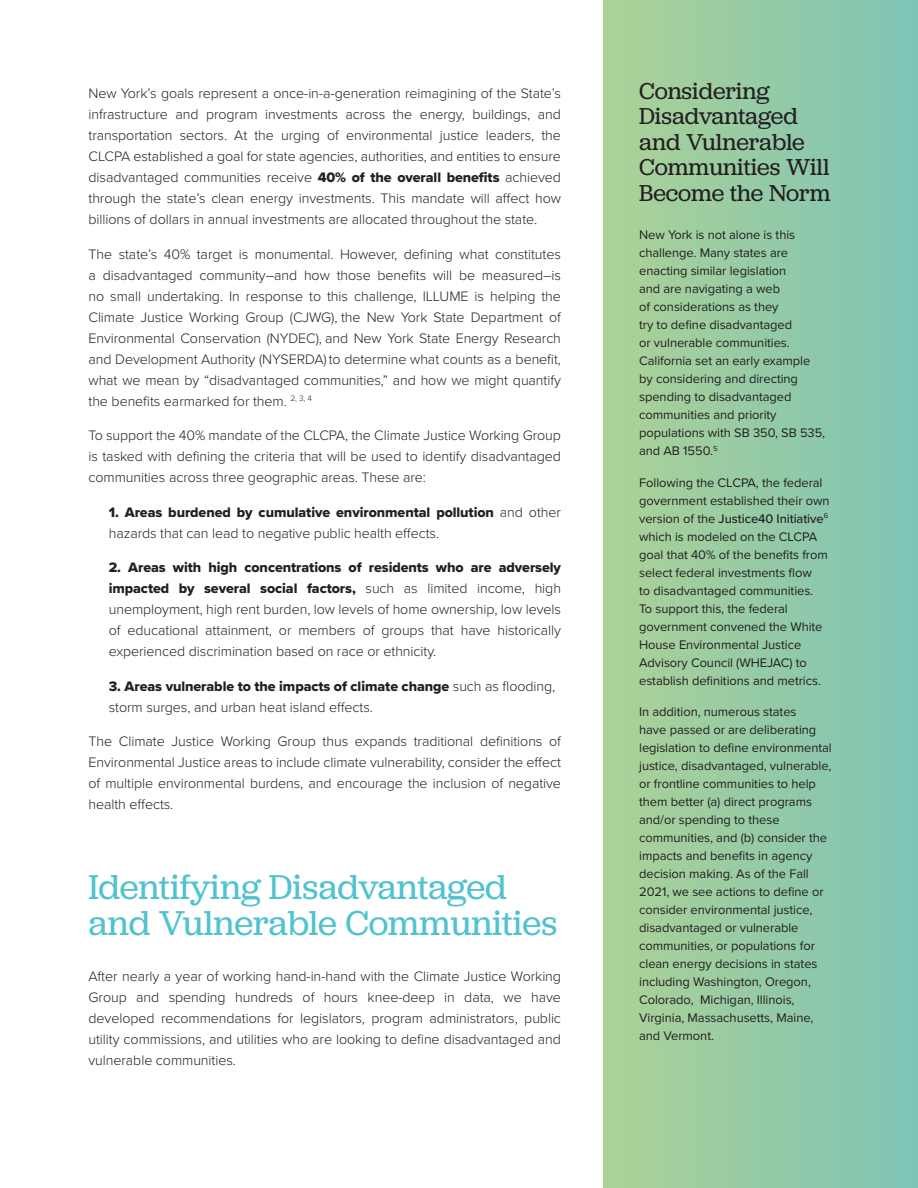
<style>
.page{position:relative;width:918px;height:1188px;background:#fff}
.page>*{position:absolute;margin:0;border:0;box-sizing:border-box;transform-origin:0 0}
.t1{font:36px/36px "Jubilat";letter-spacing:-.005em;color:#51c2cf}
.t2{font:24px/25.5px "Jubilat";letter-spacing:-.005em;color:#231f20}
.t3{font:300 14.25px/21px "Proxima Nova";letter-spacing:-.005em;color:#231f20;text-align:justify}
.t4{font:12.9px/18px "Proxima Nova";letter-spacing:-.005em;color:#231f20}
.s1{font-family:"Proxima Nova Extrabld";font-weight:400}
.s2{font-weight:500}
</style>
<div class="page">
<div style="left:603px;top:0;width:315px;height:1188px;background:linear-gradient(to right,#add296,#7ec4b5)"></div>
<p class="t3" style="left:88px;top:82px;width:474px">New York’s goals represent a once-in-a-generation reimagining of the State’s infrastructure and program investments across the energy, buildings, and transportation sectors. At the urging of environmental justice leaders, the CLCPA established a goal for state agencies, authorities, and entities to ensure disadvantaged communities receive <span class="s1">40% of the overall benefits</span> achieved through the state’s clean energy investments. This mandate will affect how billions of dollars in annual investments are allocated throughout the state.</p>
<p class="t3" style="left:88px;top:243px;width:474px">The state’s 40% target is monumental. However, defining what constitutes a disadvantaged community–and how those benefits will be measured–is no small undertaking. In response to this challenge, ILLUME is helping the Climate Justice Working Group (CJWG), the New York State Department of Environmental Conservation (NYDEC), and New York State Energy Research and Development Authority (NYSERDA) to determine what counts as a benefit, what we mean by “disadvantaged communities,” and how we might quantify the benefits earmarked for them. <sup>2,</sup> <sup>3,</sup> <sup>4</sup></p>
<p class="t3" style="left:89px;top:424px;width:474px">To support the 40% mandate of the CLCPA, the Climate Justice Working Group is tasked with defining the criteria that will be used to identify disadvantaged communities across three geographic areas. These are:</p>
<p class="t3" style="left:109px;top:501px;width:454px"><span class="s1">1. Areas burdened by cumulative environmental pollution</span> and other hazards that can lead to negative public health effects.</p>
<p class="t3" style="left:109px;top:556px;width:454px"><span class="s1">2. Areas with high concentrations of residents who are adversely impacted by several social factors,</span> such as limited income, high unemployment, high rent burden, low levels of home ownership, low levels of educational attainment, or members of groups that have historically experienced discrimination based on race or ethnicity.</p>
<p class="t3" style="left:109px;top:675px;width:448px"><span class="s1">3. Areas vulnerable to the impacts of climate change</span> such as flooding, storm surges, and urban heat island effects.</p>
<p class="t3" style="left:89px;top:730px;width:474px">The Climate Justice Working Group thus expands traditional definitions of Environmental Justice areas to include climate vulnerability, consider the effect of multiple environmental burdens, and encourage the inclusion of negative health effects.</p>
<p class="t1" style="left:88px;top:868px;width:470px">Identifying Disadvantaged and Vulnerable Communities</p>
<p class="t3" style="left:89px;top:965px;width:474px">After nearly a year of working hand-in-hand with the Climate Justice Working Group and spending hundreds of hours knee-deep in data, we have developed recommendations for legislators, program administrators, public utility commissions, and utilities who are looking to define disadvantaged and vulnerable communities.</p>
<p class="t2" style="left:639px;top:78px;width:193px">Considering<br>Disadvantaged and Vulnerable<br>Communities Will<br>Become the Norm</p>
<p class="t4" style="left:639px;top:226px;width:188px">New York is not alone is this challenge. Many states are enacting similar legislation<br>and are navigating a web<br>of considerations as they<br>try to define disadvantaged<br>or vulnerable communities.<br>California set an early example by considering and directing spending to disadvantaged communities and priority populations with SB 350, SB 535, and AB 1550.<sup>5</sup></p>
<p class="t4" style="left:639px;top:474px;width:192px">Following the CLCPA, the federal government established their own version of the <span class="s2">Justice40 Initiative</span><sup>6 </sup>which is modeled on the CLCPA goal that 40% of the benefits from select federal investments flow<br>to disadvantaged communities.<br>To support this, the federal government convened the White<br>House Environmental Justice<br>Advisory Council (WHEJAC) to establish definitions and metrics.</p>
<p class="t4" style="left:639px;top:703px;width:194px">In addition, numerous states<br>have passed or are deliberating legislation to define environmental justice, disadvantaged, vulnerable, or frontline communities to help them better (a) direct programs and/or spending to these communities, and (b) consider the impacts and benefits in agency decision making. As of the Fall<br>2021, we see actions to define or consider environmental justice, disadvantaged or vulnerable communities, or populations for clean energy decisions in states including Washington, Oregon,<br>Colorado, Michigan, Illinois,<br>Virginia, Massachusetts, Maine, and Vermont.</p>
</div>
